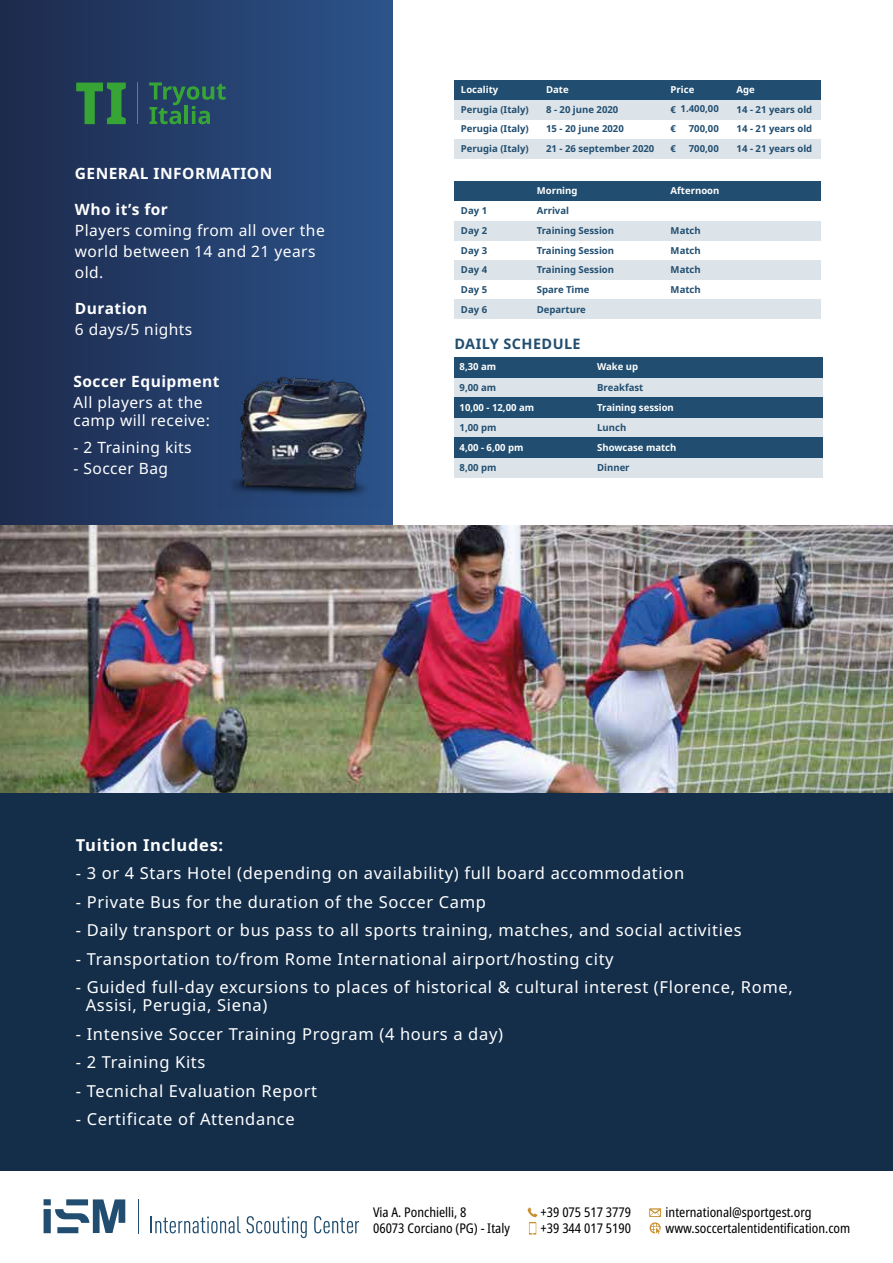
<style>
.page{position:relative;width:893px;height:1263px;background:#fff}
.page>*{position:absolute;margin:0;border:0;box-sizing:border-box;transform-origin:0 0}
.t1{font:16.5px/18px "Noto Sans";letter-spacing:.04em;color:#fff}
.t2{font:700 16.5px "Noto Sans";letter-spacing:.04em;color:#fff}
.t3{font:15.6px/21px "Noto Sans";letter-spacing:.03em;color:#fff}
.t4{font:700 15.6px "Noto Sans";letter-spacing:.03em;color:#fff}
.t5{font:700 14.4px "Noto Sans";letter-spacing:.03em;color:#214e70}
.t6{font:condensed 13.35px/16px "Noto Sans";color:#010000}
.t7{font:700 9.75px "Noto Sans";color:#fff}
.t8{font:700 9.75px "Noto Sans";color:#214e70}
.t9{font:700 9.6px/19.8px "Noto Sans";color:#214e70;text-align:justify}
.t10{font:700 9.6px "Noto Sans";color:#fff}
</style>
<div class="page">
<div style="left:0;top:0;width:392px;height:548px;background:linear-gradient(to right,#1d2a4c,#2c538b)"></div>
<img style="left:0;top:526px;width:893px;height:267px">
<div style="left:0;top:793px;width:893px;height:378px;background:#142e4a"></div>
<div style="left:454px;top:358px;width:368px;height:20px;background:#214e70"></div>
<div style="left:454px;top:378px;width:368px;height:20px;background:#dde4e9"></div>
<div style="left:454px;top:398px;width:368px;height:20px;background:#214e70"></div>
<div style="left:454px;top:418px;width:368px;height:20px;background:#dde4e9"></div>
<div style="left:454px;top:438px;width:368px;height:20px;background:#214e70"></div>
<div style="left:454px;top:458px;width:368px;height:20px;background:#dde4e9"></div>
<svg style="left:528px;top:1207px;width:9px;height:27px"></svg>
<svg style="left:649px;top:1208px;width:12px;height:26px"></svg>
<hr style="left:138px;top:1199px;width:1px;height:34px;background:#214e70">
<svg style="left:151px;top:1216px;width:90px;height:17px"></svg>
<svg style="left:247px;top:1216px;width:60px;height:22px"></svg>
<svg style="left:314px;top:1216px;width:45px;height:17px"></svg>
<svg style="left:44px;top:1199px;width:81px;height:34px"></svg>
<div style="left:455px;top:80px;width:366px;height:20px;background:#214e70"></div>
<div style="left:455px;top:100px;width:366px;height:20px;background:#dde4e9"></div>
<div style="left:455px;top:139px;width:366px;height:20px;background:#dde4e9"></div>
<svg style="left:76px;top:83px;width:50px;height:41px;background:#2c7047"></svg>
<hr style="left:137px;top:83px;width:1px;height:41px;background:#37a536">
<svg style="left:149px;top:83px;width:77px;height:41px;background:#2a5f59"></svg>
<div style="left:455px;top:181px;width:366px;height:20px;background:#214e70"></div>
<div style="left:455px;top:221px;width:366px;height:19px;background:#dde4e9"></div>
<div style="left:455px;top:260px;width:366px;height:19px;background:#dde4e9"></div>
<div style="left:455px;top:299px;width:366px;height:19px;background:#dde4e9"></div>
<img style="left:218px;top:361px;width:167px;height:146px">
<p class="t4" style="left:75px;top:162px;width:199px">GENERAL INFORMATION</p>
<p class="t4" style="left:75px;top:198px;width:95px">Who it’s for</p>
<p class="t3" style="left:75px;top:220px;width:251px">Players coming from all over the world between 14 and 21 years old.</p>
<p class="t4" style="left:75px;top:297px;width:74px">Duration</p>
<p class="t3" style="left:75px;top:319px;width:119px">6 days/5 nights</p>
<p class="t4" style="left:74px;top:370px;width:148px">Soccer Equipment</p>
<p class="t3" style="left:74px;top:394px;width:138px;line-height:18px">All players at the camp will receive:</p>
<p class="t3" style="left:74px;top:437px;width:120px">- 2 Training kits</p>
<p class="t3" style="left:74px;top:458px;width:96px">- Soccer Bag</p>
<p class="t10" style="left:461px;top:82px;width:39px">Locality</p>
<p class="t9" style="left:461px;top:99px;width:69px">Perugia (Italy)<br>Perugia (Italy)<br>Perugia (Italy)</p>
<p class="t10" style="left:546px;top:82px;width:24px">Date</p>
<p class="t9" style="left:546px;top:99px;width:110px;text-align:left">8 - 20 june 2020<br>15 - 20 june 2020<br>21 - 26 september 2020</p>
<p class="t9" style="left:461px;top:201px;width:28px">Day 1<br>Day 2<br>Day 3<br>Day 4<br>Day 5<br>Day 6</p>
<p class="t10" style="left:537px;top:184px;width:42px">Morning</p>
<p class="t9" style="left:537px;top:201px;width:79px;text-align:left">Arrival<br>Training Session<br>Training Session<br>Training Session<br>Spare Time<br>Departure</p>
<p class="t5" style="left:454px;top:334px;width:128px">DAILY SCHEDULE</p>
<p class="t10" style="left:671px;top:82px;width:25px">Price</p>
<p class="t9" style="left:671px;top:99px;width:7px">€ € €</p>
<p class="t9" style="left:689px;top:99px;width:32px;text-indent:-8px">1.400,00<br>700,00<br>700,00</p>
<p class="t10" style="left:671px;top:184px;width:50px">Afternoon</p>
<p class="t9" style="left:671px;top:220px;width:32px">Match Match Match Match</p>
<p class="t7" style="left:460px;top:360px;width:38px">8,30 am</p>
<p class="t8" style="left:460px;top:380px;width:38px">9,00 am</p>
<p class="t7" style="left:460px;top:400px;width:76px">10,00 - 12,00 am</p>
<p class="t8" style="left:460px;top:420px;width:38px">1,00 pm</p>
<p class="t7" style="left:460px;top:441px;width:66px">4,00 - 6,00 pm</p>
<p class="t8" style="left:460px;top:461px;width:38px">8,00 pm</p>
<p class="t7" style="left:597px;top:360px;width:43px">Wake up</p>
<p class="t8" style="left:597px;top:380px;width:48px">Breakfast</p>
<p class="t7" style="left:597px;top:400px;width:78px">Training session</p>
<p class="t8" style="left:597px;top:420px;width:31px">Lunch</p>
<p class="t7" style="left:597px;top:441px;width:81px">Showcase match</p>
<p class="t8" style="left:597px;top:461px;width:34px">Dinner</p>
<p class="t10" style="left:737px;top:82px;width:20px">Age</p>
<p class="t9" style="left:737px;top:99px;width:77px">14 - 21 years old 14 - 21 years old 14 - 21 years old</p>
<p class="t2" style="left:76px;top:833px;width:149px">Tuition Includes:</p>
<p class="t1" style="left:76px;top:865px;width:610px">- 3 or 4 Stars Hotel (depending on availability) full board accommodation</p>
<p class="t1" style="left:76px;top:893px;width:412px">- Private Bus for the duration of the Soccer Camp</p>
<p class="t1" style="left:76px;top:922px;width:667px">- Daily transport or bus pass to all sports training, matches, and social activities</p>
<p class="t1" style="left:76px;top:950px;width:539px">- Transportation to/from Rome International airport/hosting city</p>
<p class="t1" style="left:86px;top:979px;width:709px;text-indent:-10px">- Guided full-day excursions to places of historical &amp; cultural interest (Florence, Rome,<br>Assisi, Perugia, Siena)</p>
<p class="t1" style="left:76px;top:1025px;width:429px">- Intensive Soccer Training Program (4 hours a day)</p>
<p class="t1" style="left:76px;top:1054px;width:131px">- 2 Training Kits</p>
<p class="t1" style="left:76px;top:1082px;width:243px">- Tecnichal Evaluation Report</p>
<p class="t1" style="left:76px;top:1111px;width:220px">- Certificate of Attendance</p>
<p class="t6" style="left:373px;top:1205px;width:138px">Via A. Ponchielli, 8<br>06073 Corciano (PG) - Italy</p>
<p class="t6" style="left:541px;top:1205px;width:92px">+39 075 517 3779 +39 344 017 5190</p>
<p class="t6" style="left:666px;top:1205px;width:186px">international@sportgest.org www.soccertalentidentification.com</p>
</div>
